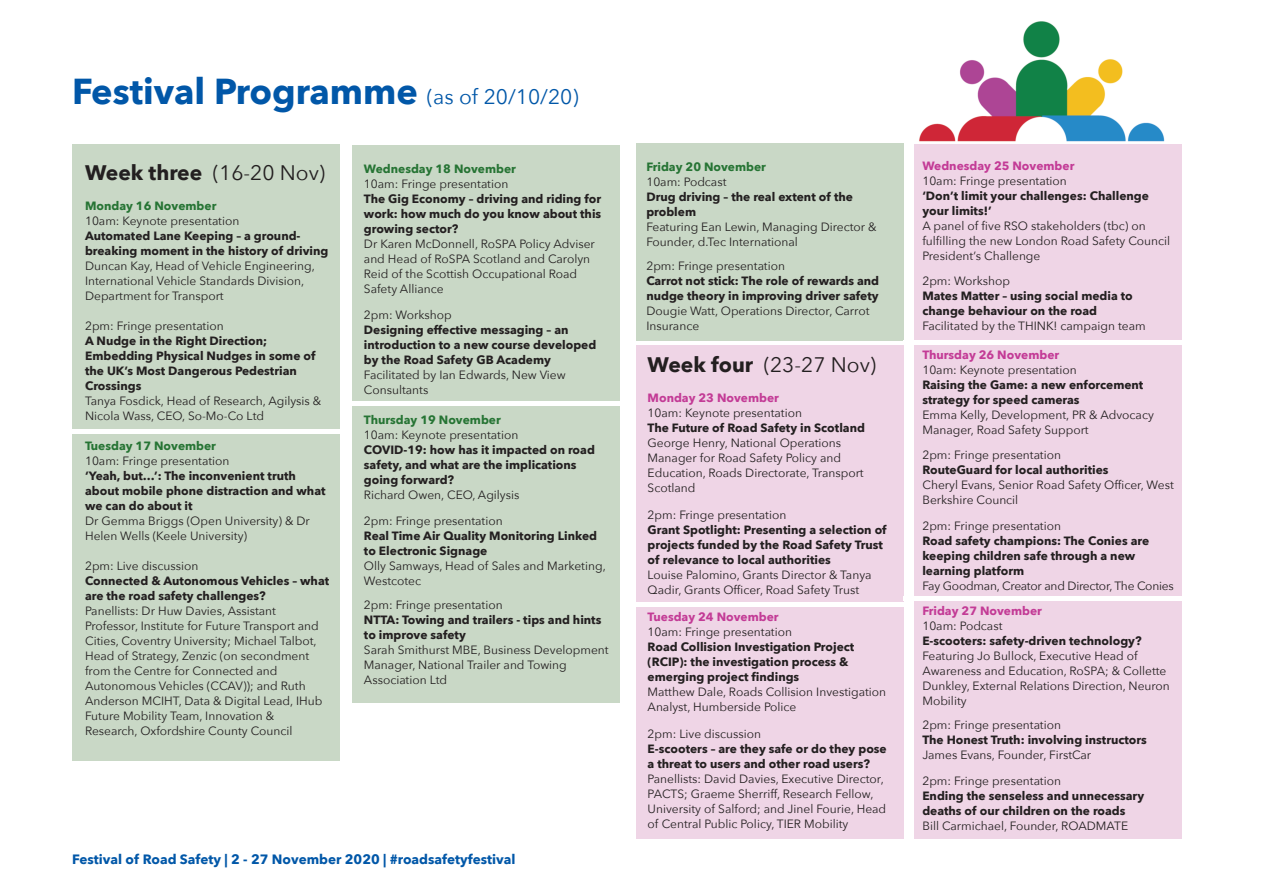
<style>
.page{position:relative;width:1263px;height:893px;background:#fff}
.page>*{position:absolute;margin:0;border:0;box-sizing:border-box;transform-origin:0 0}
.t1{font:700 36px "Avenir Next";color:#0157a8}
.t2{font:21px "Avenir Next";color:#231f20}
.t3{font:700 13.5px "Avenir Next";color:#0157a8}
.t4{font:12px/15px "Avenir Next";color:#231f20}
.t5{font:700 12px/15px "Avenir Next";color:#231f20}
.t6{font:700 12px "Avenir Next";color:#267434}
.t7{font:700 12px "Avenir Next";color:#c33b96}
.t8{font:12px "Avenir Next";letter-spacing:-.02em;color:#231f20}
.s1{font-weight:400;font-size:21px}
.s2{font-weight:700}
</style>
<div class="page">
<div style="left:636px;top:143px;width:268px;height:197px;background:#c9d8c6"></div>
<div style="left:72px;top:145px;width:268px;height:616px;background:#c9d8c6"></div>
<div style="left:352px;top:145px;width:268px;height:557px;background:#c9d8c6"></div>
<div style="left:636px;top:346px;width:268px;height:493px;background:#efd5e6"></div>
<div style="left:914px;top:145px;width:268px;height:694px;background:#efd5e6"></div>
<img style="left:919px;top:21px;width:246px;height:120px">
<div style="left:64px;top:429px;width:283px;height:5px;background:#fff"></div>
<div style="left:344px;top:401px;width:283px;height:5px;background:#fff"></div>
<div style="left:626px;top:602px;width:283px;height:5px;background:#fff"></div>
<div style="left:903px;top:340px;width:284px;height:5px;background:#fff"></div>
<div style="left:903px;top:596px;width:284px;height:5px;background:#fff"></div>
<h1 class="t1" style="left:72px;top:68px;width:508px">Festival Programme <span class="s1">(as of 20/10/20)</span></h1>
<h2 class="t2" style="left:85px;top:159px;width:242px"><span class="s2">Week three</span> (16-20 Nov)</h2>
<p class="t6" style="left:85px;top:198px;width:133px">Monday 16 November</p>
<p class="t4" style="left:85px;top:214px;width:156px">10am: Keynote presentation</p>
<p class="t5" style="left:85px;top:229px;width:245px">Automated Lane Keeping – a ground&shy;breaking moment in the history of driving</p>
<p class="t4" style="left:85px;top:259px;width:231px">Duncan Kay, Head of Vehicle Engineering,<br>International Vehicle Standards Division,<br>Department for Transport</p>
<p class="t4" style="left:85px;top:319px;width:140px">2pm: Fringe presentation</p>
<p class="t5" style="left:85px;top:334px;width:232px">A Nudge in the Right Direction;<br>Embedding Physical Nudges in some of the UK’s Most Dangerous Pedestrian<br>Crossings</p>
<p class="t4" style="left:85px;top:394px;width:238px">Tanya Fosdick, Head of Research, Agilysis &amp;<br>Nicola Wass, CEO, So-Mo-Co Ltd</p>
<p class="t6" style="left:85px;top:438px;width:132px">Tuesday 17 November</p>
<p class="t4" style="left:85px;top:454px;width:146px">10am: Fringe presentation</p>
<p class="t5" style="left:85px;top:469px;width:242px">‘Yeah, but…’: The inconvenient truth about mobile phone distraction and what we can do about it</p>
<p class="t4" style="left:85px;top:514px;width:226px">Dr Gemma Briggs (Open University) &amp; Dr<br>Helen Wells (Keele University)</p>
<p class="t4" style="left:85px;top:559px;width:115px">2pm: Live discussion</p>
<p class="t5" style="left:85px;top:574px;width:246px">Connected &amp; Autonomous Vehicles – what are the road safety challenges?</p>
<p class="t4" style="left:85px;top:604px;width:239px">Panellists: Dr Huw Davies, Assistant Professor, Institute for Future Transport and Cities, Coventry University; Michael Talbot, Head of Strategy, Zenzic (on secondment from the Centre for Connected and Autonomous Vehicles (CCAV)); and Ruth Anderson MCIHT, Data &amp; Digital Lead, IHub Future Mobility Team, Innovation &amp; Research, Oxfordshire County Council</p>
<p class="t6" style="left:364px;top:161px;width:154px">Wednesday 18 November</p>
<p class="t4" style="left:364px;top:177px;width:146px">10am: Fringe presentation</p>
<p class="t5" style="left:364px;top:192px;width:239px;text-align:justify">The Gig Economy – driving and riding for work: how much do you know about this growing sector?</p>
<p class="t4" style="left:364px;top:237px;width:232px">Dr Karen McDonnell, RoSPA Policy Adviser and Head of RoSPA Scotland and Carolyn Reid of the Scottish Occupational Road Safety Alliance</p>
<p class="t4" style="left:364px;top:308px;width:89px">2pm: Workshop</p>
<p class="t5" style="left:364px;top:323px;width:234px">Designing effective messaging – an introduction to a new course developed by the Road Safety GB Academy</p>
<p class="t4" style="left:364px;top:368px;width:203px">Facilitated by Ian Edwards, New View<br>Consultants</p>
<p class="t6" style="left:364px;top:412px;width:138px">Thursday 19 November</p>
<p class="t4" style="left:364px;top:428px;width:156px">10am: Keynote presentation</p>
<p class="t5" style="left:364px;top:443px;width:232px">COVID-19: how has it impacted on road safety, and what are the implications going forward?</p>
<p class="t4" style="left:364px;top:482px;width:157px;line-height:25.5px">Richard Owen, CEO, Agilysis<br>2pm: Fringe presentation</p>
<p class="t5" style="left:364px;top:528px;width:235px">Real Time Air Quality Monitoring Linked to Electronic Signage</p>
<p class="t4" style="left:364px;top:558px;width:243px">Olly Samways, Head of Sales and Marketing,<br>Westcotec</p>
<p class="t4" style="left:364px;top:597px;width:140px">2pm: Fringe presentation</p>
<p class="t5" style="left:364px;top:612px;width:239px">NTTA: Towing and trailers - tips and hints to improve safety</p>
<p class="t4" style="left:364px;top:642px;width:246px">Sarah Smithurst MBE, Business Development<br>Manager, National Trailer and Towing<br>Association Ltd</p>
<p class="t3" style="left:72px;top:850px;width:445px">Festival of Road Safety | 2 - 27 November 2020 | #roadsafetyfestival</p>
<p class="t6" style="left:646px;top:159px;width:121px">Friday 20 November</p>
<p class="t4" style="left:646px;top:175px;width:82px">10am: Podcast</p>
<p class="t5" style="left:646px;top:190px;width:208px">Drug driving – the real extent of the problem</p>
<p class="t4" style="left:646px;top:220px;width:232px">Featuring Ean Lewin, Managing Director &amp;<br>Founder, d.Tec International</p>
<p class="t4" style="left:646px;top:259px;width:140px">2pm: Fringe presentation</p>
<p class="t5" style="left:646px;top:274px;width:234px">Carrot not stick: The role of rewards and nudge theory in improving driver safety</p>
<p class="t4" style="left:646px;top:304px;width:225px">Dougie Watt, Operations Director, Carrot<br>Insurance</p>
<h2 class="t2" style="left:648px;top:351px;width:230px"><span class="s2">Week four</span> (23-27 Nov)</h2>
<p class="t7" style="left:648px;top:390px;width:133px">Monday 23 November</p>
<p class="t4" style="left:648px;top:406px;width:156px">10am: Keynote presentation</p>
<p class="t5" style="left:648px;top:421px;width:219px">The Future of Road Safety in Scotland</p>
<p class="t4" style="left:648px;top:436px;width:218px">George Henry, National Operations<br>Manager for Road Safety Policy and<br>Education, Roads Directorate, Transport<br>Scotland</p>
<p class="t4" style="left:648px;top:508px;width:140px">2pm: Fringe presentation</p>
<p class="t5" style="left:648px;top:523px;width:241px">Grant Spotlight: Presenting a selection of projects funded by the Road Safety Trust of relevance to local authorities</p>
<p class="t4" style="left:648px;top:568px;width:225px">Louise Palomino, Grants Director &amp; Tanya<br>Qadir, Grants Officer, Road Safety Trust</p>
<p class="t7" style="left:648px;top:609px;width:132px">Tuesday 24 November</p>
<p class="t4" style="left:648px;top:625px;width:146px">10am: Fringe presentation</p>
<p class="t5" style="left:648px;top:640px;width:208px">Road Collision Investigation Project (RCIP): the investigation process &amp; emerging project findings</p>
<p class="t4" style="left:648px;top:685px;width:240px">Matthew Dale, Roads Collision Investigation<br>Analyst, Humberside Police</p>
<p class="t4" style="left:648px;top:727px;width:115px">2pm: Live discussion</p>
<p class="t5" style="left:648px;top:742px;width:241px">E-scooters – are they safe or do they pose a threat to users and other road users?</p>
<p class="t4" style="left:648px;top:772px;width:240px">Panellists: David Davies, Executive Director, PACTS; Graeme Sherriff, Research Fellow, University of Salford; and Jinel Fourie, Head of Central Public Policy, TIER Mobility</p>
<p class="t7" style="left:922px;top:158px;width:154px">Wednesday 25 November</p>
<p class="t4" style="left:922px;top:174px;width:146px">10am: Fringe presentation</p>
<p class="t5" style="left:922px;top:189px;width:228px">‘Don’t limit your challenges: Challenge your limits!’</p>
<p class="t4" style="left:922px;top:219px;width:249px">A panel of five RSO stakeholders (tbc) on fulfilling the new London Road Safety Council<br>President’s Challenge</p>
<p class="t4" style="left:922px;top:274px;width:89px">2pm: Workshop</p>
<p class="t5" style="left:922px;top:289px;width:212px">Mates Matter – using social media to change behaviour on the road</p>
<p class="t4" style="left:922px;top:319px;width:225px">Facilitated by the THINK! campaign team</p>
<p class="t7" style="left:922px;top:347px;width:138px">Thursday 26 November</p>
<p class="t4" style="left:922px;top:363px;width:156px">10am: Keynote presentation</p>
<p class="t5" style="left:922px;top:378px;width:223px">Raising the Game: a new enforcement strategy for speed cameras</p>
<p class="t4" style="left:922px;top:408px;width:233px">Emma Kelly, Development, PR &amp; Advocacy<br>Manager, Road Safety Support</p>
<p class="t4" style="left:922px;top:448px;width:140px">2pm: Fringe presentation</p>
<p class="t5" style="left:922px;top:463px;width:188px">RouteGuard for local authorities</p>
<p class="t4" style="left:922px;top:478px;width:253px">Cheryl Evans, Senior Road Safety Officer, West<br>Berkshire Council</p>
<p class="t4" style="left:922px;top:519px;width:140px">2pm: Fringe presentation</p>
<p class="t5" style="left:922px;top:534px;width:228px">Road safety champions: The Conies are keeping children safe through a new learning platform</p>
<p class="t8" style="left:922px;top:578px;width:253px">Fay Goodman, Creator and Director, The Conies</p>
<p class="t7" style="left:922px;top:603px;width:121px">Friday 27 November</p>
<p class="t4" style="left:922px;top:619px;width:82px">10am: Podcast</p>
<p class="t5" style="left:922px;top:634px;width:221px">E-scooters: safety-driven technology?</p>
<p class="t4" style="left:922px;top:649px;width:249px">Featuring Jo Bullock, Executive Head of Awareness and Education, RoSPA; &amp; Collette Dunkley, External Relations Direction, Neuron Mobility</p>
<p class="t4" style="left:922px;top:718px;width:140px">2pm: Fringe presentation</p>
<p class="t5" style="left:922px;top:733px;width:226px">The Honest Truth: involving instructors</p>
<p class="t4" style="left:922px;top:743px;width:170px;line-height:25.5px">James Evans, Founder, FirstCar<br>2pm: Fringe presentation</p>
<p class="t5" style="left:922px;top:789px;width:223px">Ending the senseless and unnecessary deaths of our children on the roads</p>
<p class="t4" style="left:922px;top:819px;width:207px">Bill Carmichael, Founder, ROADMATE</p>
</div>
